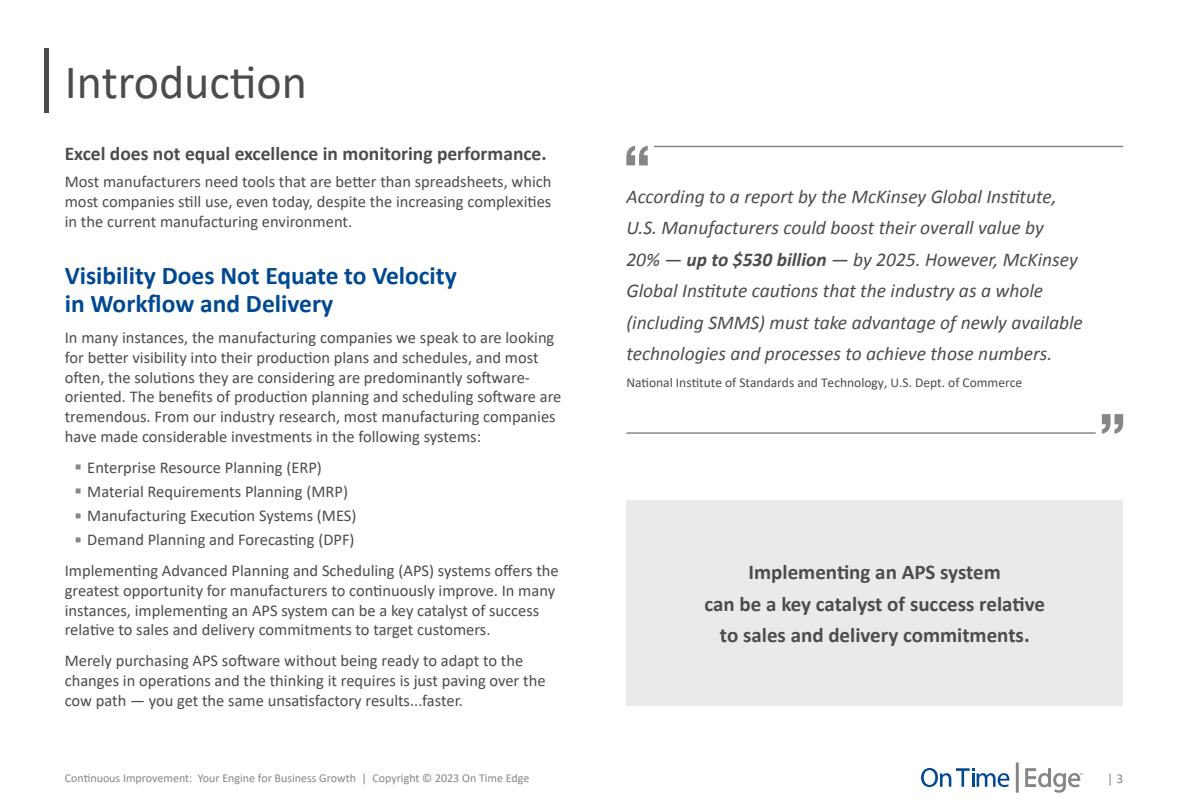
<style>
.page{position:relative;width:1188px;height:810px;background:#fff}
.page>*{position:absolute;margin:0;border:0;box-sizing:border-box;transform-origin:0 0}
.t1{font:48px "Calibri";color:#4c4c4d}
.t2{font:700 25.5px/28.5px "Calibri";color:#004992}
.t3{font:700 21px/31.5px "Calibri";color:#4c4c4d;text-align:center}
.t4{font:italic 19.5px/31.5px "Calibri";color:#4c4c4d}
.t5{font:700 19.5px "Calibri";color:#4c4c4d}
.t6{font:16.5px/19.8px "Calibri";color:#4c4c4d}
.t7{font:13.5px "Calibri";color:#4c4c4d}
.t8{font:13.5px "Calibri";color:#858688}
.t9{font:12px "Calibri";color:#858688}
.s1{font-weight:700}
</style>
<div class="page">
<hr style="left:1016px;top:762px;width:3px;height:31px;background:#858688">
<svg style="left:1025px;top:768px;width:58px;height:25px"></svg>
<svg style="left:921px;top:768px;width:88px;height:19px"></svg>
<div style="left:44px;top:48px;width:5px;height:65px;background:#4c4c4d"></div>
<div style="left:626px;top:500px;width:497px;height:206px;background:#e9ebe9"></div>
<svg style="left:626px;top:146px;width:22px;height:19px"></svg>
<hr style="left:654px;top:146px;width:469px;height:1px;background:#858688">
<svg style="left:1102px;top:414px;width:21px;height:20px"></svg>
<hr style="left:626px;top:432px;width:470px;height:2px;background:#858688">
<h1 class="t1" style="left:65px;top:49px;width:244px">Introduction</h1>
<p class="t5" style="left:65px;top:142px;width:483px">Excel does not equal excellence in monitoring performance.</p>
<p class="t6" style="left:65px;top:171px;width:488px;text-align:justify">Most manufacturers need tools that are better than spreadsheets, which most companies still use, even today, despite the increasing complexities in the current manufacturing environment.</p>
<h2 class="t2" style="left:65px;top:260px;width:394px">Visibility Does Not Equate to Velocity in Workflow and Delivery</h2>
<p class="t6" style="left:65px;top:327px;width:498px">In many instances, the manufacturing companies we speak to are looking for better visibility into their production plans and schedules, and most often, the solutions they are considering are predominantly software&shy;oriented. The benefits of production planning and scheduling software are tremendous. From our industry research, most manufacturing companies have made considerable investments in the following systems:</p>
<p class="t6" style="left:87px;top:455px;width:271px;line-height:24.3px">Enterprise Resource Planning (ERP)<br>Material Requirements Planning (MRP)<br>Manufacturing Execution Systems (MES)<br>Demand Planning and Forecasting (DPF)</p>
<p class="t6" style="left:65px;top:560px;width:496px">Implementing Advanced Planning and Scheduling (APS) systems offers the greatest opportunity for manufacturers to continuously improve. In many instances, implementing an APS system can be a key catalyst of success relative to sales and delivery commitments to target customers.</p>
<p class="t6" style="left:65px;top:650px;width:482px">Merely purchasing APS software without being ready to adapt to the changes in operations and the thinking it requires is just paving over the cow path — you get the same unsatisfactory results...faster.</p>
<p class="t4" style="left:626px;top:180px;width:458px">According to a report by the McKinsey Global Institute, U.S. Manufacturers could boost their overall value by<br>20% — <span class="s1">up to $530 billion</span> — by 2025. However, McKinsey Global Institute cautions that the industry as a whole (including SMMS) must take advantage of newly available technologies and processes to achieve those numbers.</p>
<p class="t7" style="left:626px;top:373px;width:397px">National Institute of Standards and Technology, U.S. Dept. of Commerce</p>
<p class="t3" style="left:705px;top:556px;width:342px">Implementing an APS system<br>can be a key catalyst of success relative to sales and delivery commitments.</p>
<p class="t9" style="left:65px;top:770px;width:466px">Continuous Improvement: Your Engine for Business Growth | Copyright © 2023 On Time Edge</p>
<p class="t8" style="left:1107px;top:769px;width:18px">| 3</p>
</div>
